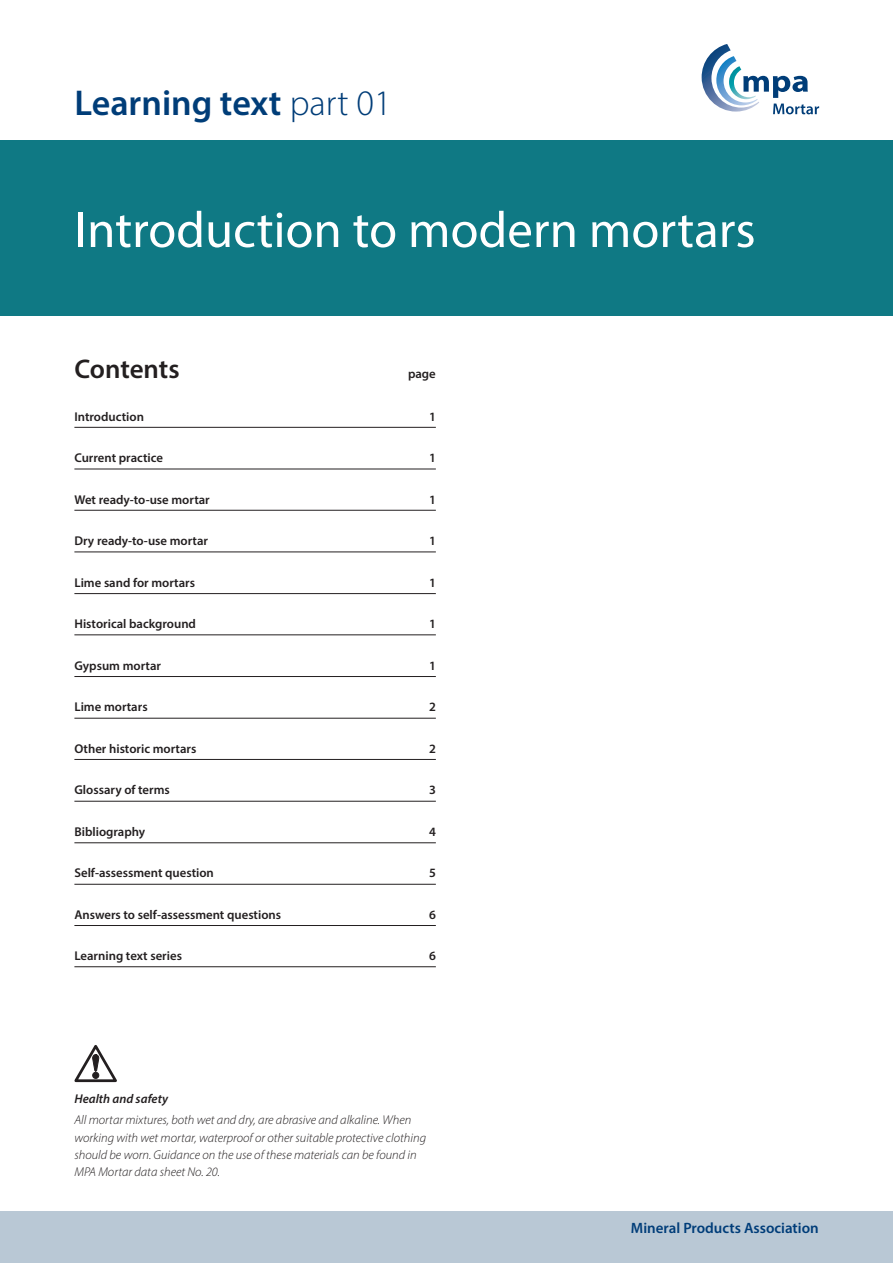
<style>
.page{position:relative;width:893px;height:1263px;background:#fff}
.page>*{position:absolute;margin:0;border:0;box-sizing:border-box;transform-origin:0 0}
.t1{font:51px "Myriad Pro";color:#fff}
.t2{font:600 36px "Myriad Pro";color:#003d78}
.t3{font:600 27px "Myriad Pro";letter-spacing:-.005em;color:#231f20}
.t4{font:600 15px "Myriad Pro";color:#003d79}
.t5{font:600 12.75px "Myriad Pro";color:#231f20}
.t6{font:italic 300 12.75px/17.2px "Myriad Pro";color:#231f20}
.t7{font:italic 600 12.75px "Myriad Pro";color:#231f20}
.s1{font-weight:300}
</style>
<div class="page">
<div style="left:0;top:140px;width:893px;height:175px;background:#0f7984"></div>
<hr style="left:74px;top:427px;width:362px;height:1px;background:#231f20">
<hr style="left:74px;top:469px;width:362px;height:1px;background:#231f20">
<hr style="left:74px;top:510px;width:362px;height:1px;background:#231f20">
<hr style="left:74px;top:551px;width:362px;height:1px;background:#231f20">
<hr style="left:74px;top:593px;width:362px;height:1px;background:#231f20">
<hr style="left:74px;top:634px;width:362px;height:1px;background:#231f20">
<hr style="left:74px;top:676px;width:362px;height:1px;background:#231f20">
<hr style="left:74px;top:718px;width:362px;height:1px;background:#231f20">
<hr style="left:74px;top:759px;width:362px;height:1px;background:#231f20">
<hr style="left:74px;top:801px;width:362px;height:1px;background:#231f20">
<hr style="left:74px;top:842px;width:362px;height:1px;background:#231f20">
<hr style="left:74px;top:884px;width:362px;height:1px;background:#231f20">
<hr style="left:74px;top:925px;width:362px;height:1px;background:#231f20">
<hr style="left:74px;top:966px;width:362px;height:1px;background:#231f20">
<svg style="left:74px;top:1045px;width:43px;height:37px"></svg>
<svg style="left:701px;top:44px;width:118px;height:70px"></svg>
<div style="left:0;top:1212px;width:893px;height:51px;background:#b9c8d5"></div>
<h2 class="t2" style="left:74px;top:80px;width:319px">Learning text <span class="s1">part 01</span></h2>
<h1 class="t1" style="left:74px;top:198px;width:683px">Introduction to modern mortars</h1>
<h3 class="t3" style="left:74px;top:352px;width:107px">Contents</h3>
<p class="t5" style="left:408px;top:366px;width:29px">page</p>
<p class="t5" style="left:74px;top:408px;width:71px">Introduction</p>
<p class="t5" style="left:429px;top:408px;width:8px">1</p>
<p class="t5" style="left:74px;top:450px;width:90px">Current practice</p>
<p class="t5" style="left:429px;top:450px;width:8px">1</p>
<p class="t5" style="left:74px;top:491px;width:137px">Wet ready-to-use mortar</p>
<p class="t5" style="left:429px;top:491px;width:8px">1</p>
<p class="t5" style="left:74px;top:533px;width:135px">Dry ready-to-use mortar</p>
<p class="t5" style="left:429px;top:533px;width:8px">1</p>
<p class="t5" style="left:74px;top:574px;width:122px">Lime sand for mortars</p>
<p class="t5" style="left:429px;top:574px;width:8px">1</p>
<p class="t5" style="left:74px;top:616px;width:123px">Historical background</p>
<p class="t5" style="left:429px;top:616px;width:8px">1</p>
<p class="t5" style="left:74px;top:657px;width:88px">Gypsum mortar</p>
<p class="t5" style="left:429px;top:657px;width:8px">1</p>
<p class="t5" style="left:74px;top:699px;width:75px">Lime mortars</p>
<p class="t5" style="left:429px;top:699px;width:8px">2</p>
<p class="t5" style="left:74px;top:740px;width:123px">Other historic mortars</p>
<p class="t5" style="left:429px;top:740px;width:8px">2</p>
<p class="t5" style="left:74px;top:782px;width:97px">Glossary of terms</p>
<p class="t5" style="left:429px;top:782px;width:8px">3</p>
<p class="t5" style="left:74px;top:823px;width:72px">Bibliography</p>
<p class="t5" style="left:429px;top:823px;width:8px">4</p>
<p class="t5" style="left:74px;top:865px;width:141px">Self-assessment question</p>
<p class="t5" style="left:429px;top:865px;width:8px">5</p>
<p class="t5" style="left:74px;top:906px;width:208px">Answers to self-assessment questions</p>
<p class="t5" style="left:429px;top:906px;width:8px">6</p>
<p class="t5" style="left:74px;top:948px;width:109px">Learning text series</p>
<p class="t5" style="left:429px;top:948px;width:8px">6</p>
<p class="t7" style="left:74px;top:1090px;width:95px">Health and safety</p>
<p class="t6" style="left:74px;top:1111px;width:353px">All mortar mixtures, both wet and dry, are abrasive and alkaline. When working with wet mortar, waterproof or other suitable protective clothing should be worn. Guidance on the use of these materials can be found in MPA Mortar data sheet No. 20.</p>
<p class="t4" style="left:631px;top:1219px;width:189px">Mineral Products Association</p>
</div>
